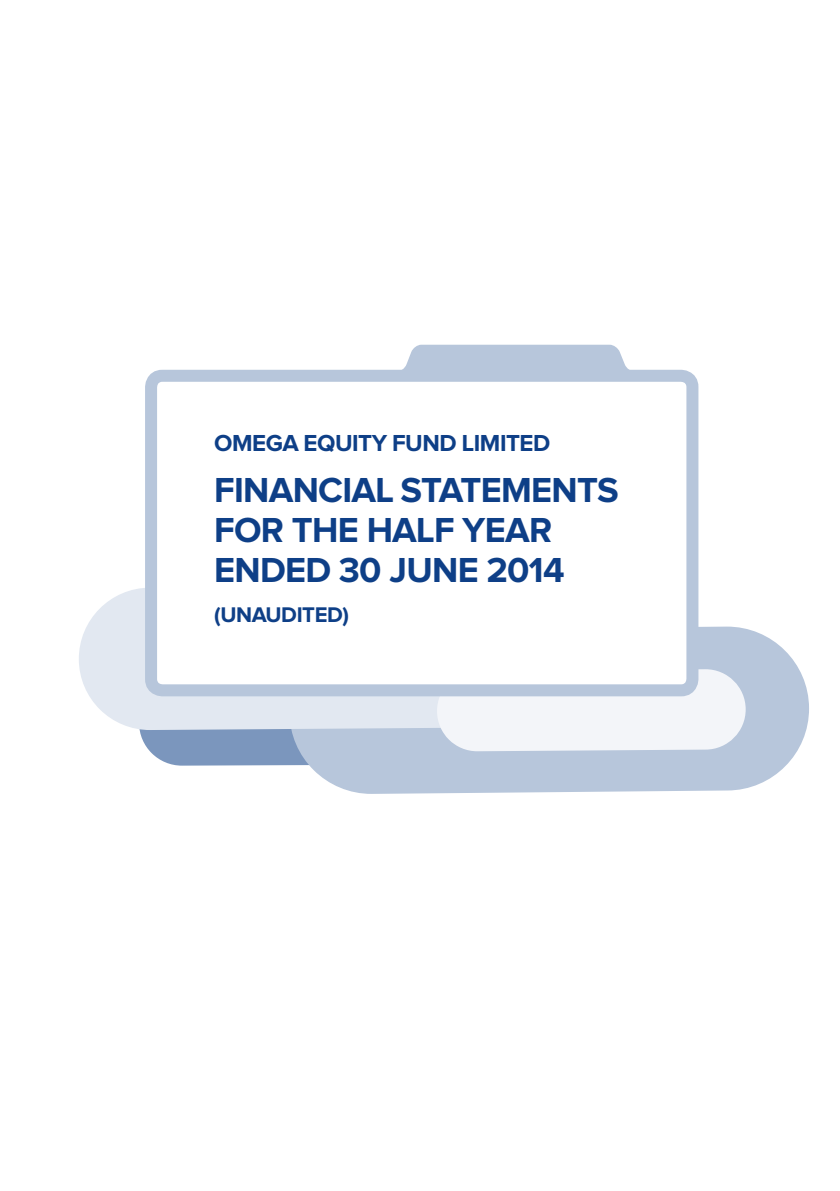
<style>
.page{position:relative;width:840px;height:1191px;background:#fff}
.page>*{position:absolute;margin:0;border:0;box-sizing:border-box;transform-origin:0 0}
.t1{font:700 36px/40px "Proxima Nova";letter-spacing:-.02em;color:#0e3f87}
.t2{font:700 24px "Proxima Nova";letter-spacing:-.02em;color:#0e3f87}
.t3{font:700 22px "Proxima Nova";letter-spacing:-.02em;color:#0e3f87}
</style>
<div class="page">
<svg style="left:139px;top:730px;width:150px;height:35px;background:#849dc1"></svg>
<svg style="left:289px;top:626px;width:519px;height:168px;background:#c0cddf"></svg>
<svg style="left:79px;top:588px;width:357px;height:142px;background:#e4e9f2"></svg>
<svg style="left:436px;top:669px;width:309px;height:82px"></svg>
<div style="left:151px;top:376px;width:541px;height:314px;background:#fff;border-radius:11px"></div>
<div style="left:145px;top:370px;width:553px;height:326px;border:12px solid #b7c6db;border-radius:11px"></div>
<svg style="left:384px;top:345px;width:257px;height:30px;background:#c1cee0"></svg>
<p class="t2" style="left:214px;top:432px;width:337px">OMEGA EQUITY FUND LIMITED</p>
<p class="t1" style="left:214px;top:472px;width:405px">FINANCIAL STATEMENTS<br>FOR THE HALF YEAR<br>ENDED 30 JUNE 2014</p>
<p class="t3" style="left:214px;top:605px;width:136px">(UNAUDITED)</p>
</div>
